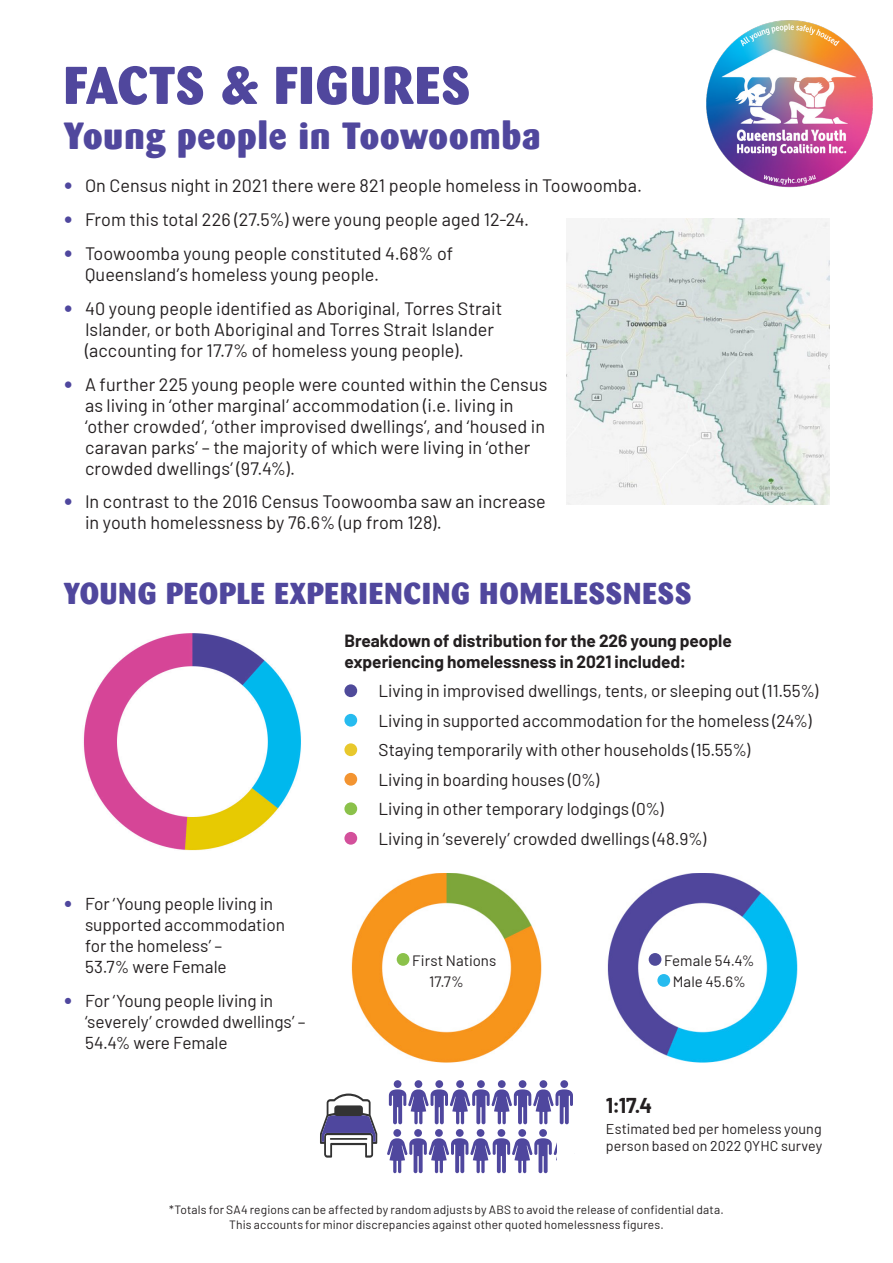
<style>
.page{position:relative;width:893px;height:1263px;background:#fff}
.page>*{position:absolute;margin:0;border:0;box-sizing:border-box;transform-origin:0 0}
.t1{font:800 52.5px "Barmeno";letter-spacing:.03em;color:#50479d}
.t2{font:800 37.5px "Barmeno";letter-spacing:.025em;color:#50479d}
.t3{font:800 30px "Barmeno";letter-spacing:.035em;color:#50479d}
.t4{font:700 21px "Barlow";color:#231f20}
.t5{font:18px/21px "Barlow";color:#231f20}
.t6{font:17.25px/29.5px "Barlow";letter-spacing:-.005em;color:#231f20}
.t7{font:700 17.25px/21px "Barlow";letter-spacing:-.005em;color:#231f20}
.t8{font:15px/21px "Barlow";color:#231f20;text-align:center}
.t9{font:14.25px/17.2px "Barlow";letter-spacing:.005em;color:#231f20}
.t10{font:12px/15px "Barlow";letter-spacing:.01em;color:#231f20;text-align:center}
.s1{font-family:"Avenir Next";color:#4f479e}
</style>
<div class="page">
<img style="left:706px;top:20px;width:167px;height:168px">
<img style="left:351px;top:873px;width:191px;height:190px">
<img style="left:607px;top:873px;width:190px;height:190px">
<img style="left:83px;top:633px;width:218px;height:217px">
<div style="left:344px;top:684px;width:13px;height:13px;background:#4f4a9a;border-radius:50%"></div>
<div style="left:344px;top:714px;width:13px;height:13px;background:#26bbef;border-radius:50%"></div>
<div style="left:344px;top:743px;width:13px;height:13px;background:#e8c82c;border-radius:50%"></div>
<div style="left:344px;top:773px;width:13px;height:13px;background:#f39431;border-radius:50%"></div>
<div style="left:344px;top:802px;width:13px;height:13px;background:#8bc14a;border-radius:50%"></div>
<div style="left:344px;top:832px;width:13px;height:13px;background:#d3509b;border-radius:50%"></div>
<div style="left:649px;top:953px;width:12px;height:13px;background:#4f4a9a;border-radius:50%"></div>
<div style="left:657px;top:974px;width:13px;height:13px;background:#26bbef;border-radius:50%"></div>
<div style="left:397px;top:953px;width:12px;height:13px;background:#8bc14a;border-radius:50%"></div>
<svg style="left:320px;top:1093px;width:57px;height:64px"></svg>
<hr style="left:330px;top:1138px;width:37px;height:2px;background:#333">
<div style="left:334px;top:1105px;width:29px;height:11px;background:#333;border-radius:3px"></div>
<div style="left:414px;top:1080px;width:8px;height:8px;background:#4f479e;border-radius:50%"></div>
<div style="left:456px;top:1080px;width:8px;height:8px;background:#4f479e;border-radius:50%"></div>
<div style="left:394px;top:1080px;width:8px;height:8px;background:#4f479e;border-radius:50%"></div>
<div style="left:435px;top:1080px;width:8px;height:8px;background:#4f479e;border-radius:50%"></div>
<div style="left:498px;top:1080px;width:8px;height:8px;background:#4f479e;border-radius:50%"></div>
<div style="left:477px;top:1080px;width:8px;height:8px;background:#4f479e;border-radius:50%"></div>
<div style="left:477px;top:1129px;width:7px;height:8px;background:#4f479e;border-radius:50%"></div>
<div style="left:435px;top:1129px;width:8px;height:8px;background:#4f479e;border-radius:50%"></div>
<div style="left:497px;top:1129px;width:8px;height:8px;background:#4f479e;border-radius:50%"></div>
<div style="left:456px;top:1129px;width:8px;height:8px;background:#4f479e;border-radius:50%"></div>
<div style="left:393px;top:1129px;width:8px;height:8px;background:#4f479e;border-radius:50%"></div>
<div style="left:414px;top:1129px;width:8px;height:8px;background:#4f479e;border-radius:50%"></div>
<div style="left:539px;top:1080px;width:8px;height:8px;background:#4f479e;border-radius:50%"></div>
<div style="left:519px;top:1080px;width:7px;height:8px;background:#4f479e;border-radius:50%"></div>
<div style="left:560px;top:1080px;width:8px;height:8px;background:#4f479e;border-radius:50%"></div>
<svg style="left:389px;top:1089px;width:184px;height:35px"></svg>
<div style="left:518px;top:1129px;width:8px;height:8px;background:#4f479e;border-radius:50%"></div>
<div style="left:539px;top:1129px;width:8px;height:8px;background:#4f479e;border-radius:50%"></div>
<svg style="left:387px;top:1138px;width:170px;height:35px"></svg>
<img style="left:566px;top:219px;width:263px;height:286px">
<h1 class="t1" style="left:64px;top:53px;width:408px">FACTS &amp; FIGURES</h1>
<h2 class="t2" style="left:64px;top:113px;width:478px">Young people in Toowoomba</h2>
<p class="t5" style="left:64px;top:174px;width:580px"><span class="s1">•</span> On Census night in 2021 there were 821 people homeless in Toowoomba.</p>
<p class="t5" style="left:64px;top:208px;width:467px"><span class="s1">•</span> From this total 226 (27.5%) were young people aged 12-24.</p>
<p class="t5" style="left:85px;top:242px;width:370px;text-indent:-21px"><span class="s1">•</span> Toowoomba young people constituted 4.68% of<br>Queensland’s homeless young people.</p>
<p class="t5" style="left:85px;top:296px;width:419px;text-indent:-21px"><span class="s1">•</span> 40 young people identified as Aboriginal, Torres Strait<br>Islander, or both Aboriginal and Torres Strait Islander (accounting for 17.7% of homeless young people).</p>
<p class="t5" style="left:85px;top:372px;width:464px;text-indent:-21px"><span class="s1">•</span> A further 225 young people were counted within the Census as living in ‘other marginal’ accommodation (i.e. living in ‘other crowded’, ‘other improvised dwellings’, and ‘housed in caravan parks’ – the majority of which were living in ‘other crowded dwellings’ (97.4%).</p>
<p class="t5" style="left:85px;top:490px;width:462px;text-indent:-21px"><span class="s1">•</span> In contrast to the 2016 Census Toowoomba saw an increase in youth homelessness by 76.6% (up from 128).</p>
<h3 class="t3" style="left:64px;top:574px;width:629px">YOUNG PEOPLE EXPERIENCING HOMELESSNESS</h3>
<p class="t6" style="left:85px;top:892px;width:201px;line-height:21px;text-indent:-21px"><span class="s1">•</span> For ‘Young people living in supported accommodation for the homeless’ –<br>53.7% were Female</p>
<p class="t6" style="left:85px;top:989px;width:222px;line-height:21px;text-indent:-21px"><span class="s1">•</span> For ‘Young people living in ‘severely’ crowded dwellings’ –<br>54.4% were Female</p>
<p class="t7" style="left:344px;top:628px;width:389px">Breakdown of distribution for the 226 young people experiencing homelessness in 2021 included:</p>
<p class="t6" style="left:378px;top:675px;width:441px">Living in improvised dwellings, tents, or sleeping out (11.55%)<br>Living in supported accommodation for the homeless (24%)<br>Staying temporarily with other households (15.55%)<br>Living in boarding houses (0%)<br>Living in other temporary lodgings (0%)<br>Living in ‘severely’ crowded dwellings (48.9%)</p>
<p class="t8" style="left:429px;top:949px;width:69px;text-align:left;text-indent:-17px">First Nations<br>17.7%</p>
<p class="t8" style="left:664px;top:949px;width:92px">Female 54.4%<br>Male 45.6%</p>
<p class="t4" style="left:606px;top:1089px;width:48px">1:17.4</p>
<p class="t9" style="left:606px;top:1119px;width:218px">Estimated bed per homeless young person based on 2022 QYHC survey</p>
<p class="t10" style="left:169px;top:1201px;width:556px">*Totals for SA4 regions can be affected by random adjusts by ABS to avoid the release of confidential data.<br>This accounts for minor discrepancies against other quoted homelessness figures.</p>
</div>
